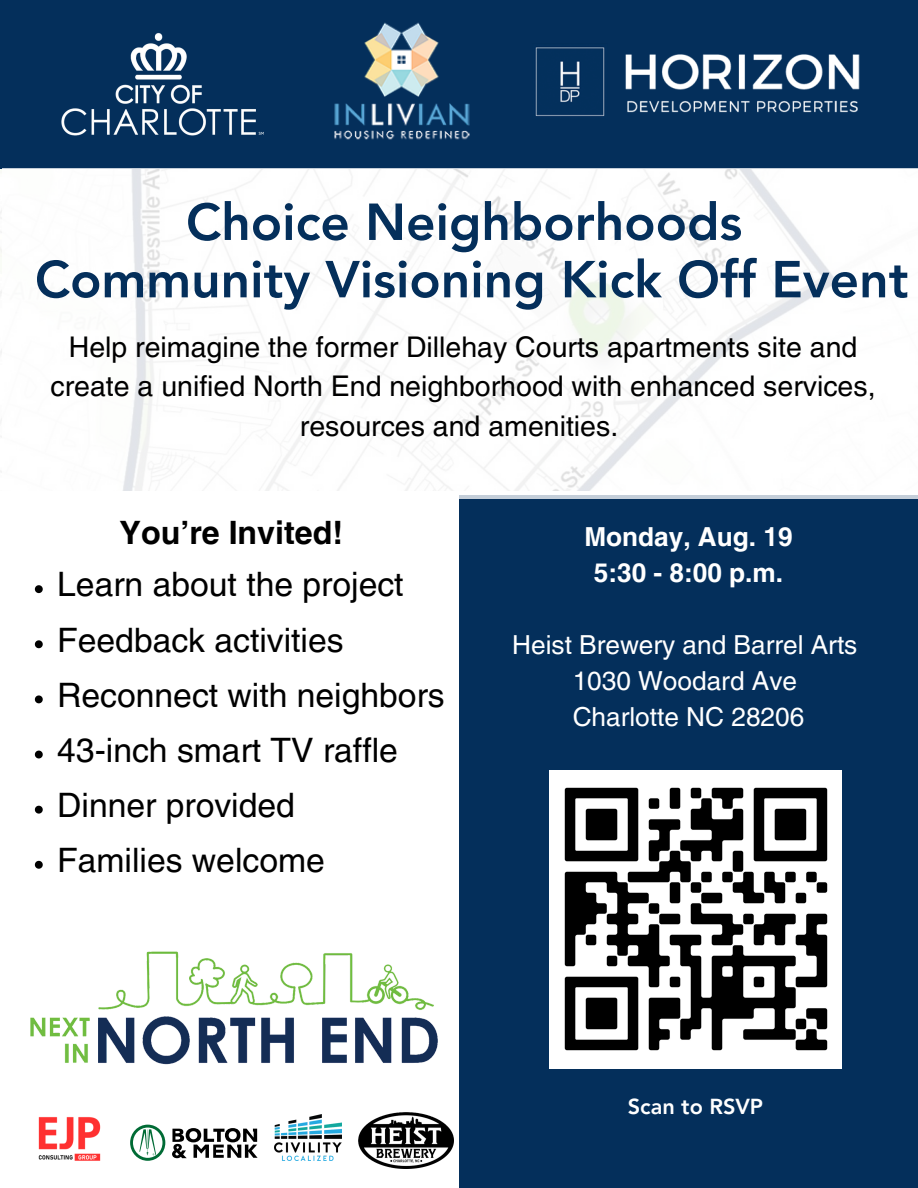
<style>
.page{position:relative;width:918px;height:1188px;background:#fff}
.page>*{position:absolute;margin:0;border:0;box-sizing:border-box;transform-origin:0 0}
.t1{font:800 51.45px/57.3px "Avenir LT Pro";color:#042f5b;text-align:center}
.t2{font:33.75px "Helvetica LT Pro";color:#000}
.t3{font:700 32.25px "Helvetica LT Pro";color:#000}
.t4{font:28.5px/39.3px "Helvetica LT Pro";color:#000;text-align:center}
.t5{font:26.25px/36px "Helvetica LT Pro";color:#fff;text-align:center}
.t6{font:700 26.25px/36px "Helvetica LT Pro";color:#fff;text-align:center}
.t7{font:800 21.75px "Avenir LT Pro";color:#fff}
</style>
<div class="page">
<div style="left:0;top:0;width:918px;height:169px;background:#042f5b"></div>
<img style="left:535px;top:47px;width:325px;height:69px">
<img style="left:334px;top:22px;width:136px;height:118px">
<img style="left:61px;top:33px;width:203px;height:103px">
<img style="left:30px;top:860px;width:408px;height:205px">
<div style="left:459px;top:496px;width:459px;height:692px;background:#042f5b"></div>
<img style="left:550px;top:770px;width:291px;height:299px">
<svg style="left:172px;top:1128px;width:86px;height:30px"></svg>
<svg style="left:130px;top:1125px;width:35px;height:36px"></svg>
<img style="left:38px;top:1117px;width:63px;height:44px">
<img style="left:274px;top:1115px;width:68px;height:46px">
<img style="left:359px;top:1112px;width:94px;height:56px">
<div style="left:2px;top:169px;width:916px;height:330px;background:#fff"></div>
<svg style="left:35px;top:585px;width:8px;height:8px"></svg>
<svg style="left:35px;top:640px;width:8px;height:8px"></svg>
<svg style="left:35px;top:695px;width:8px;height:8px"></svg>
<svg style="left:35px;top:751px;width:8px;height:7px"></svg>
<svg style="left:35px;top:806px;width:8px;height:8px"></svg>
<svg style="left:35px;top:861px;width:8px;height:8px"></svg>
<p class="t1" style="left:35px;top:198px;width:875px">Choice Neighborhoods<br>Community Visioning Kick Off Event</p>
<p class="t4" style="left:51px;top:330px;width:827px">Help reimagine the former Dillehay Courts apartments site and create a unified North End neighborhood with enhanced services, resources and amenities.</p>
<p class="t3" style="left:120px;top:520px;width:225px">You’re Invited!</p>
<p class="t2" style="left:57px;top:572px;width:348px">Learn about the project</p>
<p class="t2" style="left:57px;top:627px;width:288px">Feedback activities</p>
<p class="t2" style="left:57px;top:682px;width:389px">Reconnect with neighbors</p>
<p class="t2" style="left:57px;top:738px;width:342px">43-inch smart TV raffle</p>
<p class="t2" style="left:57px;top:793px;width:239px">Dinner provided</p>
<p class="t2" style="left:57px;top:848px;width:269px">Families welcome</p>
<h2 class="t6" style="left:584px;top:521px;width:210px">Monday, Aug. 19<br>5:30 - 8:00 p.m.</h2>
<p class="t5" style="left:512px;top:629px;width:347px">Heist Brewery and Barrel Arts<br>1030 Woodard Ave<br>Charlotte NC 28206</p>
<p class="t7" style="left:628px;top:1098px;width:137px">Scan to RSVP</p>
</div>
